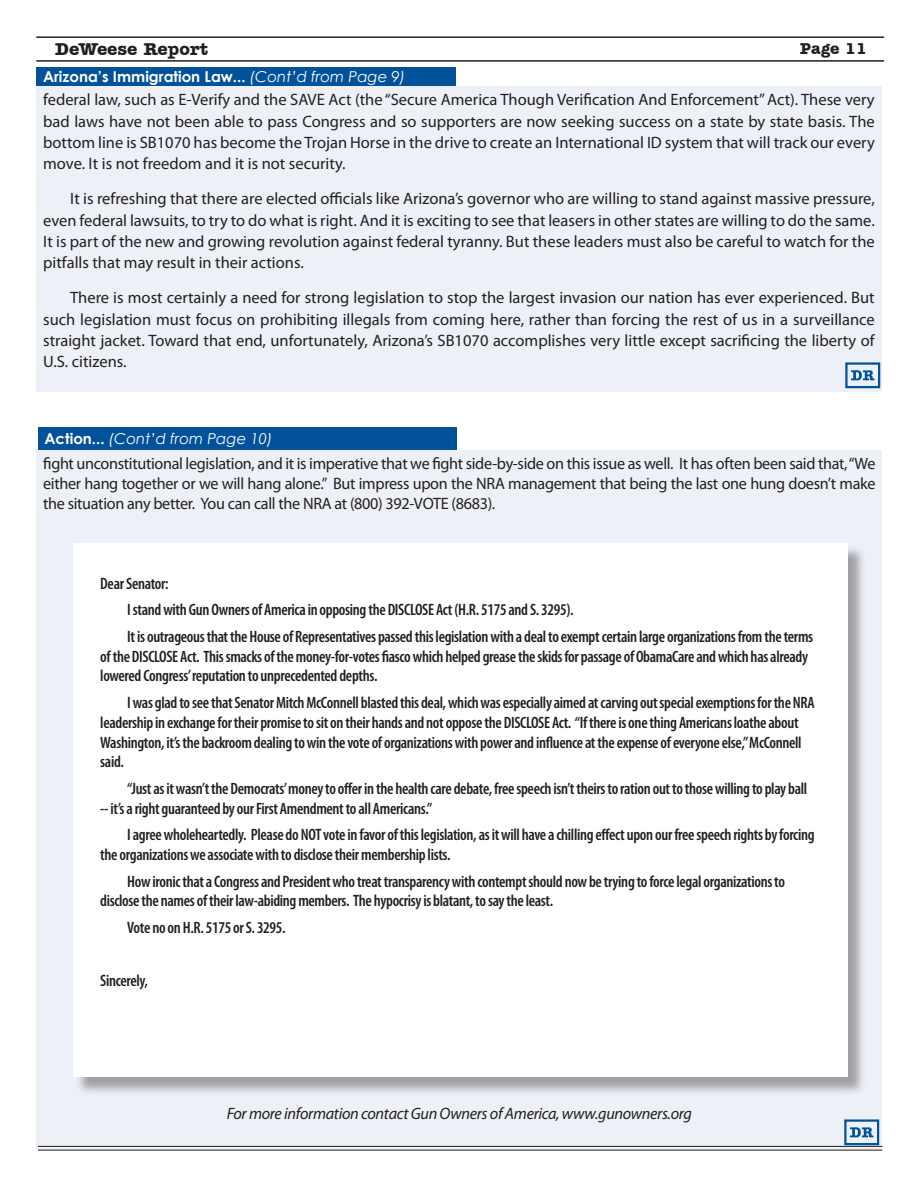
<style>
.page{position:relative;width:918px;height:1188px;background:#fff}
.page>*{position:absolute;margin:0;border:0;box-sizing:border-box;transform-origin:0 0}
.t1{font:700 18px "Amer Typewriter IT Cby BT";color:#231f20}
.t2{font:600 condensed 16.5px/19.8px "Myriad Pro";letter-spacing:-.02em;color:#231f20}
.t3{font:16.5px/21.3px "Myriad Pro";color:#231f20;text-align:justify}
.t4{font:italic 16.5px "Myriad Pro";letter-spacing:-.02em;color:#231f20}
.t5{font:700 16.5px "Amer Typewriter IT Cby BT";color:#231f20}
.t6{font:700 15px "Century Gothic";color:#fff}
.t7{font:italic 15px "Century Gothic";color:#fff}
.s1{font-weight:400;font-style:italic}
.s2{font-weight:700;font-style:normal}
</style>
<div class="page">
<div style="left:36px;top:1100px;width:846px;height:49px;background:#edf0f7"></div>
<div style="left:36px;top:86px;width:846px;height:306px;background:#edf0f7"></div>
<div style="left:36px;top:68px;width:420px;height:18px;background:#01529a"></div>
<div style="left:844px;top:1119px;width:35px;height:26px;border:2px solid #01529a"></div>
<svg style="left:850px;top:1127px;width:24px;height:10px"></svg>
<div style="left:845px;top:362px;width:35px;height:26px;border:2px solid #01529a"></div>
<svg style="left:851px;top:370px;width:24px;height:10px"></svg>
<div style="left:36px;top:450px;width:846px;height:653px;background:#edf0f7"></div>
<div style="left:38px;top:427px;width:418px;height:23px;background:#01529a"></div>
<div style="left:75px;top:545px;width:793px;height:553px;background:#231f20;opacity:.39"></div>
<div style="left:73px;top:543px;width:774px;height:534px;background:#fff"></div>
<hr style="left:39px;top:1146px;width:843px;height:1px;background:#231f20">
<hr style="left:39px;top:1150px;width:843px;height:1px;background:#231f20">
<hr style="left:37px;top:36px;width:846px;height:2px;background:#231f20">
<hr style="left:37px;top:60px;width:846px;height:2px;background:#231f20">
<p class="t1" style="left:55px;top:37px;width:155px">DeWeese Report</p>
<p class="t5" style="left:800px;top:38px;width:68px">Page 11</p>
<p class="t6" style="left:43px;top:66px;width:364px">Arizona’s Immigration Law... <span class="s1">(Cont’d from Page 9)</span></p>
<p class="t3" style="left:43px;top:89px;width:833px">federal law, such as E-Verify and the SAVE Act (the “Secure America Though Verification And Enforcement” Act). These very bad laws have not been able to pass Congress and so supporters are now seeking success on a state by state basis. The bottom line is SB1070 has become the Trojan Horse in the drive to create an International ID system that will track our every move. It is not freedom and it is not security.</p>
<p class="t3" style="left:43px;top:188px;width:833px;text-indent:27px">It is refreshing that there are elected officials like Arizona’s governor who are willing to stand against massive pressure, even federal lawsuits, to try to do what is right. And it is exciting to see that leasers in other states are willing to do the same.<br>It is part of the new and growing revolution against federal tyranny. But these leaders must also be careful to watch for the pitfalls that may result in their actions.</p>
<p class="t3" style="left:43px;top:287px;width:833px;text-indent:27px">There is most certainly a need for strong legislation to stop the largest invasion our nation has ever experienced. But such legislation must focus on prohibiting illegals from coming here, rather than forcing the rest of us in a surveillance straight jacket. Toward that end, unfortunately, Arizona’s SB1070 accomplishes very little except sacrificing the liberty of U.S. citizens.</p>
<p class="t7" style="left:45px;top:428px;width:230px"><span class="s2">Action...</span> (Cont’d from Page 10)</p>
<p class="t3" style="left:43px;top:454px;width:834px;line-height:20px">fight unconstitutional legislation, and it is imperative that we fight side-by-side on this issue as well. It has often been said that, “We either hang together or we will hang alone.” But impress upon the NRA management that being the last one hung doesn’t make the situation any better. You can call the NRA at (800) 392-VOTE (8683).</p>
<p class="t2" style="left:127px;top:570px;width:687px;line-height:26.5px;text-indent:-27px">Dear Senator:<br>I stand with Gun Owners of America in opposing the DISCLOSE Act (H.R. 5175 and S. 3295).<br>It is outrageous that the House of Representatives passed this legislation with a deal to exempt certain large organizations from the terms</p>
<p class="t2" style="left:100px;top:646px;width:709px">of the DISCLOSE Act. This smacks of the money-for-votes fiasco which helped grease the skids for passage of ObamaCare and which has already lowered Congress’ reputation to unprecedented depths.</p>
<p class="t2" style="left:100px;top:692px;width:716px;text-indent:27px">I was glad to see that Senator Mitch McConnell blasted this deal, which was especially aimed at carving out special exemptions for the NRA leadership in exchange for their promise to sit on their hands and not oppose the DISCLOSE Act. “If there is one thing Americans loathe about Washington, it’s the backroom dealing to win the vote of organizations with power and influence at the expense of everyone else,” McConnell said.</p>
<p class="t2" style="left:100px;top:778px;width:708px;text-indent:27px">“Just as it wasn’t the Democrats’ money to offer in the health care debate, free speech isn’t theirs to ration out to those willing to play ball -- it’s a right guaranteed by our First Amendment to all Americans.”</p>
<p class="t2" style="left:100px;top:825px;width:716px;text-indent:27px">I agree wholeheartedly. Please do NOT vote in favor of this legislation, as it will have a chilling effect upon our free speech rights by forcing the organizations we associate with to disclose their membership lists.</p>
<p class="t2" style="left:100px;top:871px;width:686px;text-indent:27px">How ironic that a Congress and President who treat transparency with contempt should now be trying to force legal organizations to disclose the names of their law-abiding members. The hypocrisy is blatant, to say the least.</p>
<p class="t2" style="left:127px;top:917px;width:160px">Vote no on H.R. 5175 or S. 3295.</p>
<p class="t2" style="left:100px;top:970px;width:49px">Sincerely,</p>
<p class="t4" style="left:227px;top:1104px;width:467px">For more information contact Gun Owners of America, www.gunowners.org</p>
</div>
